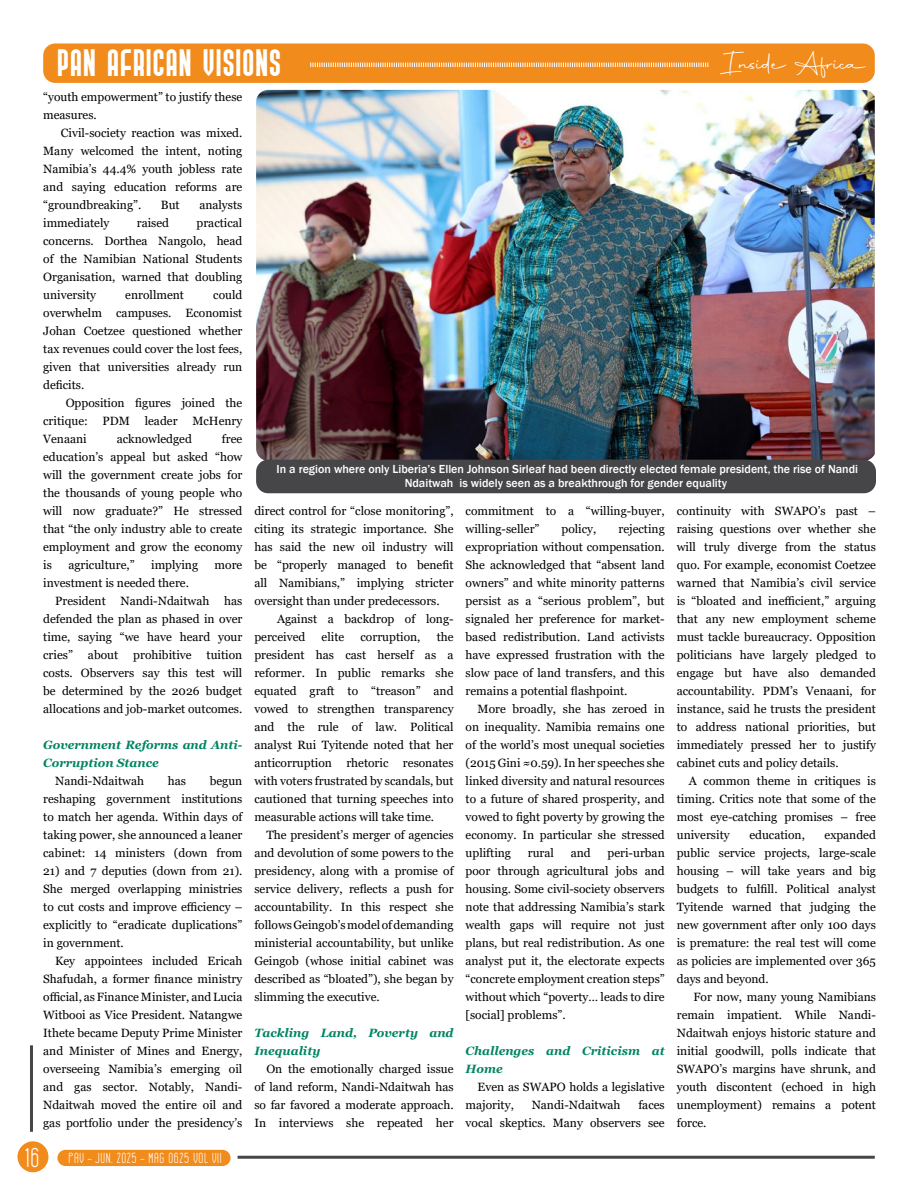
<style>
.page{position:relative;width:918px;height:1188px;background:#fff}
.page>*{position:absolute;margin:0;border:0;box-sizing:border-box;transform-origin:0 0}
.t1{font:28.5px "Prosa GT Demo";letter-spacing:.06em;color:#fff}
.t2{font:25.5px "Autography";color:#fff}
.t3{font:14.55px "GOGOIA";color:#fff}
.t4{font:12px/18px "Georgia";color:#000;text-align:justify}
.t5{font:500 12px/14.4px "Franklin Gothic";color:#fff;text-align:center}
.t6{font:italic 700 12px/18px "Georgia";color:#008463}
.s1{font-size:27px}
</style>
<div class="page">
<div style="left:43px;top:44px;width:832px;height:39px;background:#f18b1b;border-radius:12px"></div>
<svg style="left:310px;top:63px;width:398px;height:4px"></svg>
<hr style="left:238px;top:1156px;width:637px;height:3px;background:#464547">
<div style="left:18px;top:1141px;width:30px;height:31px;background:#f18b1b;border-radius:50%"></div>
<hr style="left:30px;top:1045px;width:3px;height:87px;background:#464547">
<div style="left:57px;top:1150px;width:174px;height:16px;background:#f18b1b;border-radius:8px"></div>
<img style="left:256px;top:90px;width:619px;height:371px">
<div style="left:256px;top:460px;width:620px;height:33px;background:#464547;border-radius:12px"></div>
<h1 class="t1" style="left:58px;top:49px;width:225px">PAN AFRICAN VISIONs</h1>
<p class="t4" style="left:43px;top:88px;width:201px">“youth empowerment” to justify these measures.</p>
<p class="t4" style="left:43px;top:124px;width:201px;text-indent:18px">Civil-society reaction was mixed.<br>Many welcomed the intent, noting Namibia’s 44.4% youth jobless rate and saying education reforms are “groundbreaking”.</p>
<p class="t4" style="left:161px;top:196px;width:20px">But</p>
<p class="t4" style="left:199px;top:196px;width:45px">analysts</p>
<h2 class="t2" style="left:723px;top:46px;width:146px">Inside Africa</h2>
<p class="t4" style="left:43px;top:214px;width:201px;text-indent:153px">practical concerns. Dorthea Nangolo, head of the Namibian National Students Organisation, warned that doubling university</p>
<p class="t4" style="left:43px;top:214px;width:68px">immediately</p>
<p class="t4" style="left:137px;top:214px;width:34px">raised</p>
<p class="t4" style="left:43px;top:286px;width:201px;text-indent:170px">could overwhelm campuses. Economist Johan Coetzee questioned whether tax revenues could cover the lost fees, given that universities already run deficits.</p>
<p class="t4" style="left:43px;top:394px;width:201px;text-indent:23px">Opposition figures joined the critique: PDM leader McHenry Venaani</p>
<p class="t4" style="left:125px;top:286px;width:60px">enrollment</p>
<p class="t4" style="left:43px;top:430px;width:201px;text-indent:179px">free education’s appeal but asked “how will the government create jobs for the thousands of young people who will now graduate?” He stressed that “the only industry able to create employment and grow the economy is</p>
<p class="t4" style="left:117px;top:430px;width:77px">acknowledged</p>
<p class="t4" style="left:68px;top:556px;width:68px">agriculture,”</p>
<p class="t4" style="left:151px;top:556px;width:48px">implying</p>
<p class="t4" style="left:215px;top:556px;width:29px">more</p>
<p class="t4" style="left:43px;top:574px;width:147px">investment is needed there.</p>
<p class="t4" style="left:55px;top:592px;width:189px">President Nandi-Ndaitwah has</p>
<p class="t4" style="left:43px;top:610px;width:201px">defended the plan as phased in over</p>
<p class="t4" style="left:43px;top:628px;width:201px">time, saying “we have heard your</p>
<p class="t4" style="left:43px;top:646px;width:201px">cries” about prohibitive tuition</p>
<p class="t4" style="left:43px;top:664px;width:201px">costs. Observers say this test will</p>
<p class="t4" style="left:43px;top:682px;width:201px">be determined by the 2026 budget</p>
<p class="t4" style="left:43px;top:700px;width:201px">allocations and job-market outcomes.</p>
<p class="t6" style="left:43px;top:736px;width:201px">Government Reforms and Anti-<br>Corruption Stance</p>
<p class="t4" style="left:55px;top:772px;width:90px">Nandi-Ndaitwah</p>
<p class="t4" style="left:168px;top:772px;width:20px">has</p>
<p class="t4" style="left:43px;top:772px;width:201px;text-indent:167px">begun reshaping government institutions to match her agenda. Within days of taking power, she announced a leaner cabinet: 14 ministers (down from</p>
<p class="t4" style="left:43px;top:862px;width:201px">21) and 7 deputies (down from 21).<br>She merged overlapping ministries to cut costs and improve efficiency – explicitly to “eradicate duplications” in government.</p>
<p class="t4" style="left:43px;top:952px;width:201px;text-indent:12px">Key appointees included Ericah Shafudah, a former finance ministry official, as Finance Minister, and Lucia Witbooi as Vice President. Natangwe Ithete became Deputy Prime Minister and Minister of Mines and Energy, overseeing Namibia’s emerging oil and gas sector. Notably, Nandi-Ndaitwah moved the entire oil and gas portfolio under the presidency’s</p>
<p class="t3" style="left:24px;top:1150px;width:199px"><span class="s1">16</span> PAV - JUN. 2025 - MAG 0625 Vol VII</p>
<p class="t5" style="left:277px;top:461px;width:583px">In a region where only Liberia’s Ellen Johnson Sirleaf had been directly elected female president, the rise of Nandi<br>Ndaitwah is widely seen as a breakthrough for gender equality</p>
<p class="t4" style="left:254px;top:502px;width:201px">direct control for “close monitoring”, citing its strategic importance. She has said the new oil industry will be “properly managed to benefit all Namibians,” implying stricter oversight than under predecessors.</p>
<p class="t4" style="left:254px;top:610px;width:201px;text-indent:23px">Against a backdrop of long&shy;perceived</p>
<p class="t4" style="left:254px;top:628px;width:201px;text-indent:182px">the president has cast herself as a reformer. In public remarks she equated graft to “treason” and vowed to strengthen transparency and the rule of law. Political analyst Rui Tyitende noted that her anticorruption rhetoric resonates with voters frustrated by scandals, but cautioned that turning speeches into measurable actions will take time.</p>
<p class="t4" style="left:254px;top:826px;width:201px;text-indent:12px">The president’s merger of agencies and devolution of some powers to the presidency, along with a promise of service delivery, reflects a push for accountability. In this respect she follows Geingob’s model of demanding ministerial accountability, but unlike Geingob (whose initial cabinet was described as “bloated”), she began by slimming the executive.</p>
<p class="t6" style="left:254px;top:1024px;width:201px">Tackling Land, Poverty and<br>Inequality</p>
<p class="t4" style="left:254px;top:1060px;width:201px;text-indent:12px">On the emotionally charged issue of land reform, Nandi-Ndaitwah has so far favored a moderate approach.<br>In interviews she repeated her</p>
<p class="t4" style="left:322px;top:628px;width:24px">elite</p>
<p class="t4" style="left:361px;top:628px;width:61px">corruption,</p>
<p class="t4" style="left:466px;top:502px;width:201px">commitment to a “willing-buyer, willing-seller”</p>
<p class="t4" style="left:562px;top:520px;width:36px">policy,</p>
<p class="t4" style="left:466px;top:520px;width:201px;text-indent:153px">rejecting expropriation without compensation.<br>She acknowledged that “absent land owners” and white minority patterns persist as a “serious problem”, but signaled her preference for market&shy;based redistribution. Land activists have expressed frustration with the slow pace of land transfers, and this remains a potential flashpoint.</p>
<p class="t4" style="left:466px;top:700px;width:201px;text-indent:12px">More broadly, she has zeroed in on inequality. Namibia remains one of the world’s most unequal societies (2015 Gini ≈0.59). In her speeches she linked diversity and natural resources to a future of shared prosperity, and vowed to fight poverty by growing the economy. In particular she stressed uplifting</p>
<p class="t4" style="left:466px;top:844px;width:201px;text-indent:142px">peri-urban poor through agricultural jobs and housing. Some civil-society observers note that addressing Namibia’s stark wealth gaps will require not just plans, but real redistribution. As one analyst put it, the electorate expects “concrete employment creation steps” without which “poverty… leads to dire [social] problems”.</p>
<p class="t6" style="left:466px;top:1042px;width:201px">Challenges and Criticism at<br>Home</p>
<p class="t4" style="left:466px;top:1078px;width:201px;text-indent:12px">Even as SWAPO holds a legislative majority,</p>
<p class="t4" style="left:528px;top:844px;width:28px">rural</p>
<p class="t4" style="left:571px;top:844px;width:22px">and</p>
<p class="t4" style="left:466px;top:1096px;width:201px;text-align:right">faces<br>vocal skeptics. Many observers see</p>
<p class="t4" style="left:532px;top:1096px;width:90px">Nandi-Ndaitwah</p>
<p class="t4" style="left:677px;top:502px;width:201px">continuity with SWAPO’s past – raising questions over whether she will truly diverge from the status quo. For example, economist Coetzee warned that Namibia’s civil service is “bloated and inefficient,” arguing that any new employment scheme must tackle bureaucracy. Opposition politicians have largely pledged to engage but have also demanded accountability. PDM’s Venaani, for instance, said he trusts the president to address national priorities, but immediately pressed her to justify cabinet cuts and policy details.</p>
<p class="t4" style="left:677px;top:772px;width:201px;text-indent:12px">A common theme in critiques is timing. Critics note that some of the most eye-catching promises – free university</p>
<p class="t4" style="left:677px;top:826px;width:201px;text-indent:148px">expanded public service projects, large-scale housing – will take years and big budgets to fulfill. Political analyst Tyitende warned that judging the new government after only 100 days is premature: the real test will come as policies are implemented over 365 days and beyond.</p>
<p class="t4" style="left:677px;top:988px;width:201px;text-indent:17px">For now, many young Namibians remain impatient. While Nandi-Ndaitwah enjoys historic stature and initial goodwill, polls indicate that SWAPO’s margins have shrunk, and youth discontent (echoed in high unemployment) remains a potent force.</p>
<p class="t4" style="left:749px;top:826px;width:57px">education,</p>
</div>
